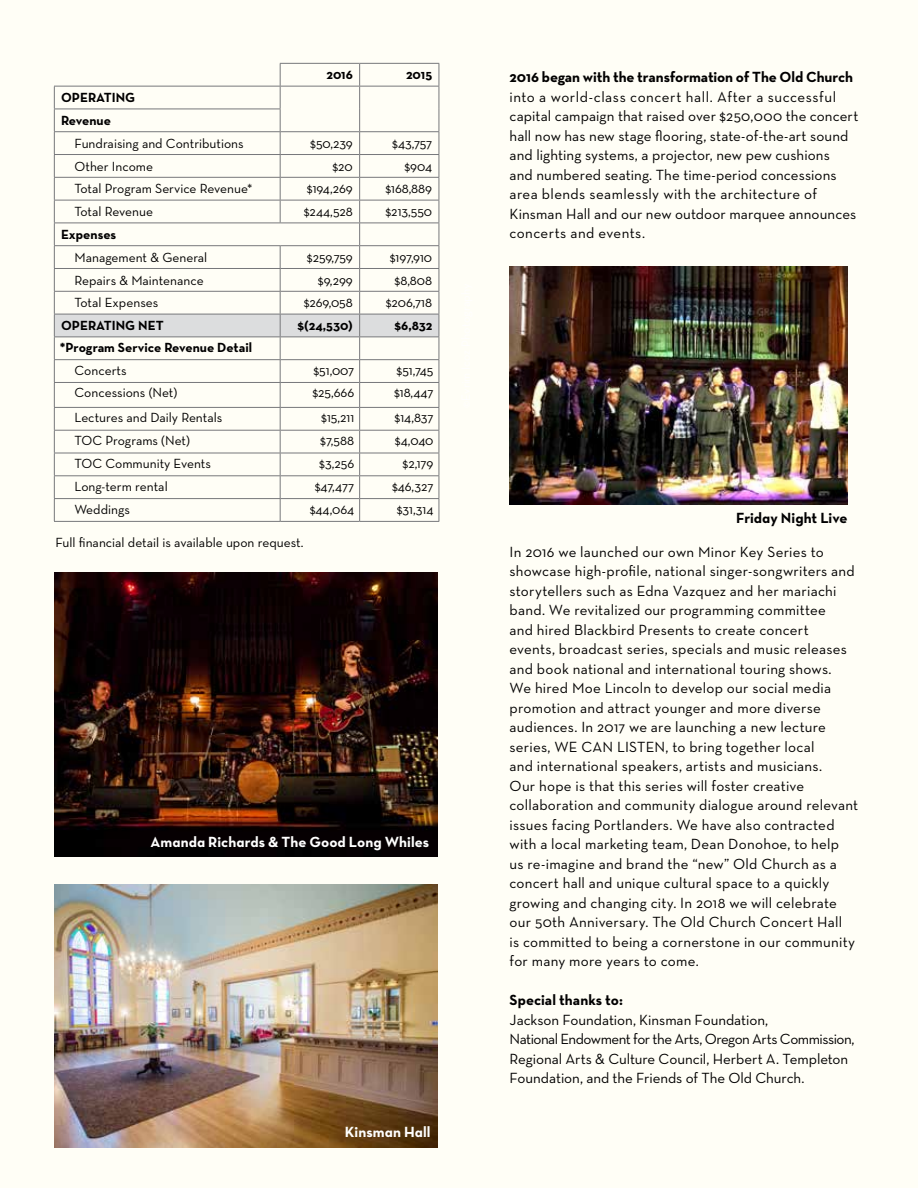
<style>
.page{position:relative;width:918px;height:1188px;background:#fffef6}
.page>*{position:absolute;margin:0;border:0;box-sizing:border-box;transform-origin:0 0}
.t1{font:15px/19.5px "Neutra Text";letter-spacing:.015em;color:#000}
.t2{font:15px/19.5px "Neutra Text";letter-spacing:-.005em;color:#000}
.t3{font:700 15px "Neutra Text";letter-spacing:-.005em;color:#000}
.t4{font:15px "Neutra Text Bold Alt";letter-spacing:.005em;color:#fff}
.t5{font:15px "Neutra Text Bold Alt";color:#000}
.t6{font:13.5px "Neutra Text";color:#000}
.t7{font:700 13.5px/22.8px "Neutra Text";color:#000}
</style>
<div class="page">
<hr style="left:280px;top:63px;width:80px;height:1px;background:#77787b">
<hr style="left:360px;top:63px;width:79px;height:1px;background:#77787b">
<svg style="left:54px;top:64px;width:386px;height:457px"></svg>
<hr style="left:54px;top:521px;width:226px;height:1px;background:#77787b">
<hr style="left:280px;top:521px;width:80px;height:1px;background:#77787b">
<hr style="left:360px;top:521px;width:79px;height:1px;background:#77787b">
<img style="left:54px;top:884px;width:383px;height:264px">
<img style="left:510px;top:267px;width:338px;height:237px">
<img style="left:54px;top:573px;width:383px;height:284px">
<p class="t7" style="left:327px;top:63px;width:28px">2016</p>
<p class="t7" style="left:406px;top:63px;width:28px">2015</p>
<p class="t7" style="left:61px;top:86px;width:76px">OPERATING<br>Revenue</p>
<p class="t6" style="left:75px;top:135px;width:171px">Fundraising and Contributions</p>
<p class="t6" style="left:310px;top:135px;width:44px">$50,239</p>
<p class="t6" style="left:392px;top:135px;width:42px">$43,757</p>
<p class="t6" style="left:75px;top:158px;width:80px">Other Income</p>
<p class="t6" style="left:332px;top:158px;width:22px">$20</p>
<p class="t6" style="left:404px;top:158px;width:29px">$904</p>
<p class="t6" style="left:75px;top:181px;width:180px">Total Program Service Revenue*</p>
<p class="t6" style="left:307px;top:181px;width:47px">$194,269</p>
<p class="t6" style="left:385px;top:181px;width:48px">$168,889</p>
<p class="t6" style="left:75px;top:203px;width:80px">Total Revenue</p>
<p class="t6" style="left:304px;top:203px;width:51px">$244,528</p>
<p class="t6" style="left:386px;top:203px;width:48px">$213,550</p>
<p class="t7" style="left:61px;top:223px;width:57px">Expenses</p>
<p class="t6" style="left:75px;top:249px;width:134px">Management &amp; General</p>
<p class="t6" style="left:307px;top:249px;width:48px">$259,759</p>
<p class="t6" style="left:390px;top:249px;width:44px">$197,910</p>
<p class="t6" style="left:75px;top:272px;width:131px">Repairs &amp; Maintenance</p>
<p class="t6" style="left:318px;top:272px;width:36px">$9,299</p>
<p class="t6" style="left:395px;top:272px;width:39px">$8,808</p>
<p class="t6" style="left:75px;top:295px;width:85px">Total Expenses</p>
<p class="t6" style="left:304px;top:295px;width:51px">$269,058</p>
<p class="t6" style="left:386px;top:295px;width:48px">$206,718</p>
<p class="t7" style="left:61px;top:314px;width:104px">OPERATING NET</p>
<p class="t7" style="left:298px;top:314px;width:57px">$(24,530)</p>
<p class="t7" style="left:395px;top:314px;width:39px">$6,832</p>
<p class="t7" style="left:60px;top:336px;width:194px">*Program Service Revenue Detail</p>
<p class="t6" style="left:75px;top:362px;width:54px">Concerts</p>
<p class="t6" style="left:313px;top:362px;width:42px">$51,007</p>
<p class="t6" style="left:397px;top:362px;width:38px">$51,745</p>
<p class="t6" style="left:75px;top:385px;width:104px">Concessions (Net)</p>
<p class="t6" style="left:312px;top:385px;width:43px">$25,666</p>
<p class="t6" style="left:394px;top:385px;width:41px">$18,447</p>
<p class="t6" style="left:75px;top:410px;width:149px">Lectures and Daily Rentals</p>
<p class="t6" style="left:321px;top:410px;width:34px">$15,211</p>
<p class="t6" style="left:395px;top:410px;width:40px">$14,837</p>
<p class="t6" style="left:75px;top:432px;width:117px">TOC Programs (Net)</p>
<p class="t6" style="left:320px;top:432px;width:36px">$7,588</p>
<p class="t6" style="left:395px;top:432px;width:40px">$4,040</p>
<p class="t6" style="left:75px;top:455px;width:138px">TOC Community Events</p>
<p class="t6" style="left:319px;top:455px;width:36px">$3,256</p>
<p class="t6" style="left:403px;top:455px;width:33px">$2,179</p>
<p class="t6" style="left:75px;top:478px;width:95px">Long-term rental</p>
<p class="t6" style="left:315px;top:478px;width:41px">$47,477</p>
<p class="t6" style="left:392px;top:478px;width:43px">$46,327</p>
<p class="t6" style="left:75px;top:501px;width:57px">Weddings</p>
<p class="t6" style="left:310px;top:501px;width:46px">$44,064</p>
<p class="t6" style="left:397px;top:501px;width:38px">$31,314</p>
<p class="t6" style="left:56px;top:534px;width:250px">Full financial detail is available upon request.</p>
<p class="t4" style="left:150px;top:832px;width:280px">Amanda Richards &amp; The Good Long Whiles</p>
<p class="t4" style="left:345px;top:1122px;width:87px">Kinsman Hall</p>
<p class="t3" style="left:510px;top:68px;width:345px">2016 began with the transformation of The Old Church</p>
<p class="t1" style="left:510px;top:87px;width:350px">into a world-class concert hall. After a successful capital campaign that raised over $250,000 the concert hall now has new stage flooring, state-of-the-art sound and lighting systems, a projector, new pew cushions<br>and numbered seating. The time-period concessions area blends seamlessly with the architecture of Kinsman Hall and our new outdoor marquee announces concerts and events.</p>
<p class="t5" style="left:736px;top:509px;width:113px">Friday Night Live</p>
<p class="t1" style="left:510px;top:542px;width:350px">In 2016 we launched our own Minor Key Series to showcase high-profile, national singer-songwriters and storytellers such as Edna Vazquez and her mariachi band. We revitalized our programming committee<br>and hired Blackbird Presents to create concert<br>events, broadcast series, specials and music releases and book national and international touring shows.<br>We hired Moe Lincoln to develop our social media promotion and attract younger and more diverse audiences. In 2017 we are launching a new lecture series, WE CAN LISTEN, to bring together local<br>and international speakers, artists and musicians.<br>Our hope is that this series will foster creative collaboration and community dialogue around relevant issues facing Portlanders. We have also contracted with a local marketing team, Dean Donohoe, to help<br>us re-imagine and brand the “new” Old Church as a concert hall and unique cultural space to a quickly growing and changing city. In 2018 we will celebrate our 50th Anniversary. The Old Church Concert Hall<br>is committed to being a cornerstone in our community for many more years to come.</p>
<p class="t3" style="left:510px;top:991px;width:115px">Special thanks to:</p>
<p class="t2" style="left:510px;top:1010px;width:346px">Jackson Foundation, Kinsman Foundation,<br>National Endowment for the Arts, Oregon Arts Commission, Regional Arts &amp; Culture Council, Herbert A. Templeton Foundation, and the Friends of The Old Church.</p>
</div>
